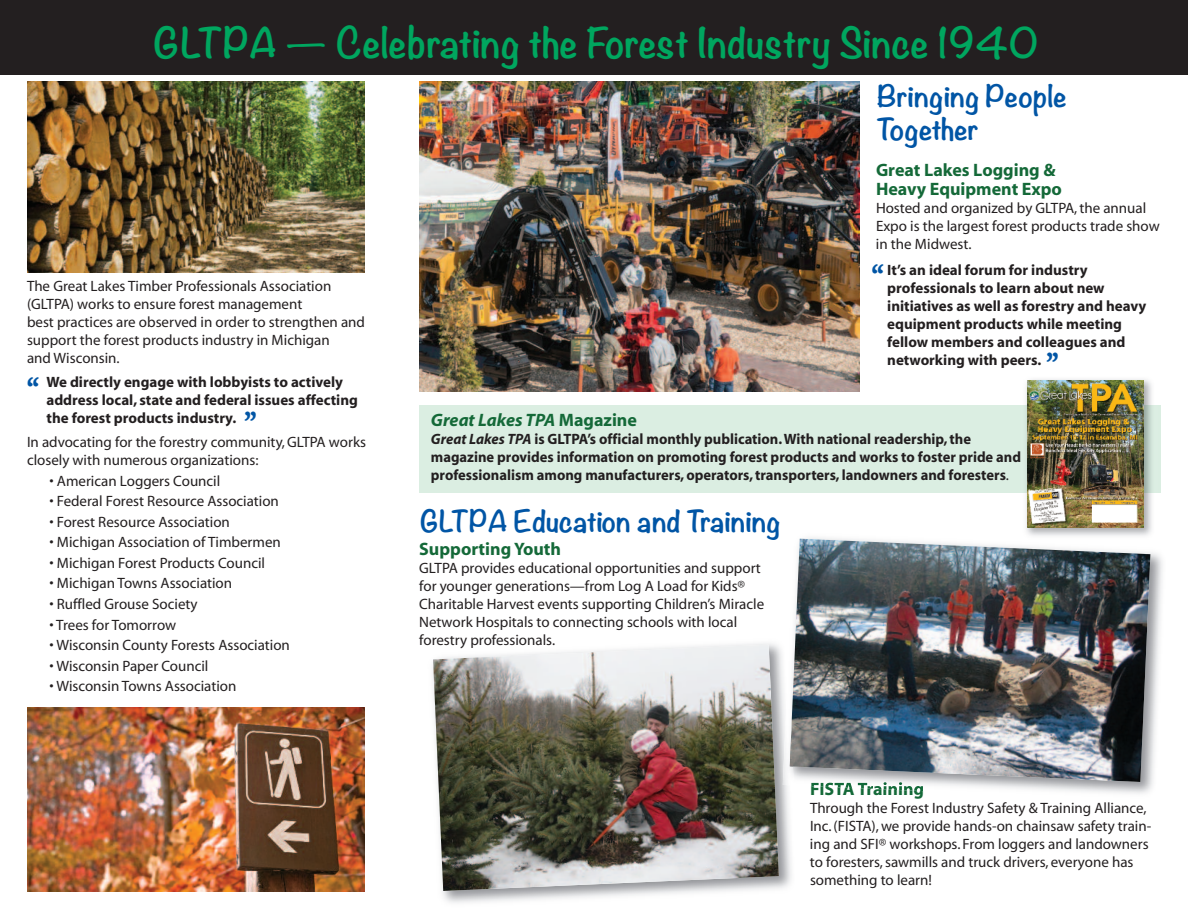
<style>
.page{position:relative;width:1188px;height:918px;background:#fff}
.page>*{position:absolute;margin:0;border:0;box-sizing:border-box;transform-origin:0 0}
.t1{font:700 37.5px "Noteworthy";letter-spacing:.005em;color:#00a65f}
.t2{font:700 27px/33px "Noteworthy";color:#0155a5;scale:1.05 1}
.t3{font:700 27px "Noteworthy";color:#0155a5}
.t4{font:700 18px/19.5px "Myriad";color:#146938}
.t5{font:italic 700 18px "Myriad";color:#146938}
.t6{font:15px/18px "Myriad";color:#231f20}
.t7{font:700 15px/18px "Myriad";color:#231f20}
.s1{font-style:normal}
.s2{font-style:italic}
.s3{font-weight:400}
</style>
<div class="page">
<div style="left:419px;top:405px;width:742px;height:88px;background:#dbeee2"></div>
<div style="left:0;top:0;width:1188px;height:74px;background:#231f20"></div>
<img style="left:27px;top:82px;width:337px;height:190px">
<img style="left:27px;top:707px;width:337px;height:184px">
<img style="left:420px;top:81px;width:440px;height:310px">
<img style="left:799px;top:537px;width:364px;height:257px">
<img style="left:811px;top:782px;width:112px;height:9px">
<img style="left:794px;top:539px;width:356px;height:243px">
<img style="left:432px;top:637px;width:367px;height:266px">
<img style="left:783px;top:661px;width:11px;height:124px">
<img style="left:790px;top:730px;width:3px;height:37px">
<img style="left:433px;top:645px;width:346px;height:246px">
<img style="left:1021px;top:379px;width:137px;height:163px">
<svg style="left:1021px;top:542px;width:13px;height:1px"></svg>
<img style="left:1027px;top:380px;width:117px;height:148px">
<h1 class="t1" style="left:154px;top:10px;width:887px">GLTPA — Celebrating the Forest Industry Since 1940</h1>
<p class="t6" style="left:27px;top:278px;width:340px">The Great Lakes Timber Professionals Association (GLTPA) works to ensure forest management<br>best practices are observed in order to strengthen and support the forest products industry in Michigan<br>and Wisconsin.</p>
<p class="t7" style="left:47px;top:374px;width:313px">We directly engage with lobbyists to actively address local, state and federal issues affecting the forest products industry.</p>
<p class="t6" style="left:27px;top:434px;width:340px">In advocating for the forestry community,GLTPA works closely with numerous organizations:</p>
<p class="t6" style="left:50px;top:473px;width:172px">• American Loggers Council</p>
<p class="t6" style="left:50px;top:494px;width:231px">• Federal Forest Resource Association</p>
<p class="t6" style="left:50px;top:514px;width:182px">• Forest Resource Association</p>
<p class="t6" style="left:50px;top:535px;width:233px">• Michigan Association of Timbermen</p>
<p class="t6" style="left:49px;top:555px;width:217px">• Michigan Forest Products Council</p>
<p class="t6" style="left:49px;top:576px;width:184px">• Michigan Towns Association</p>
<p class="t6" style="left:49px;top:596px;width:150px">• Ruffled Grouse Society</p>
<p class="t6" style="left:49px;top:617px;width:128px">• Trees for Tomorrow</p>
<p class="t6" style="left:49px;top:637px;width:242px">• Wisconsin County Forests Association</p>
<p class="t6" style="left:49px;top:658px;width:160px">• Wisconsin Paper Council</p>
<p class="t6" style="left:49px;top:678px;width:188px">• Wisconsin Towns Association</p>
<h2 class="t2" style="left:27px;top:370px;width:12px">“</h2>
<h2 class="t2" style="left:256px;top:428px;width:12px;rotate:-180deg">“</h2>
<h2 class="t2" style="left:877px;top:77px;width:183px">Bringing People<br>Together</h2>
<p class="t4" style="left:876px;top:161px;width:187px">Great Lakes Logging &amp;<br>Heavy Equipment Expo</p>
<p class="t6" style="left:876px;top:200px;width:285px">Hosted and organized by GLTPA,the annual<br>Expo is the largest forest products trade show in the Midwest.</p>
<p class="t7" style="left:887px;top:262px;width:261px">It’s an ideal forum for industry professionals to learn about new initiatives as well as forestry and heavy equipment products while meeting fellow members and colleagues and networking with peers.</p>
<h2 class="t2" style="left:872px;top:258px;width:12px">“</h2>
<h2 class="t2" style="left:1058px;top:368px;width:12px;rotate:-180deg">“</h2>
<p class="t5" style="left:431px;top:413px;width:208px">Great Lakes TPA <span class="s1">Magazine</span></p>
<p class="t7" style="left:431px;top:431px;width:592px"><span class="s2">Great Lakes TPA</span> is GLTPA’s official monthly publication.With national readership,the magazine provides information on promoting forest products and works to foster pride and professionalism among manufacturers,operators,transporters, landowners and foresters<span class="s3">.</span></p>
<h2 class="t3" style="left:420px;top:497px;width:362px">GLTPA Education and Training</h2>
<p class="t4" style="left:419px;top:541px;width:143px">Supporting Youth</p>
<p class="t6" style="left:419px;top:560px;width:346px">GLTPA provides educational opportunities and support for younger generations—from Log A Load for Kids® Charitable Harvest events supporting Children’s Miracle Network Hospitals to connecting schools with local forestry professionals.</p>
<p class="t4" style="left:810px;top:781px;width:116px">FISTA Training</p>
<p class="t6" style="left:810px;top:800px;width:343px">Through the Forest Industry Safety &amp; Training Alliance, Inc.(FISTA),we provide hands-on chainsaw safety train&shy;ing and SFI® workshops. From loggers and landowners to foresters,sawmills and truck drivers, everyone has something to learn!</p>
</div>
